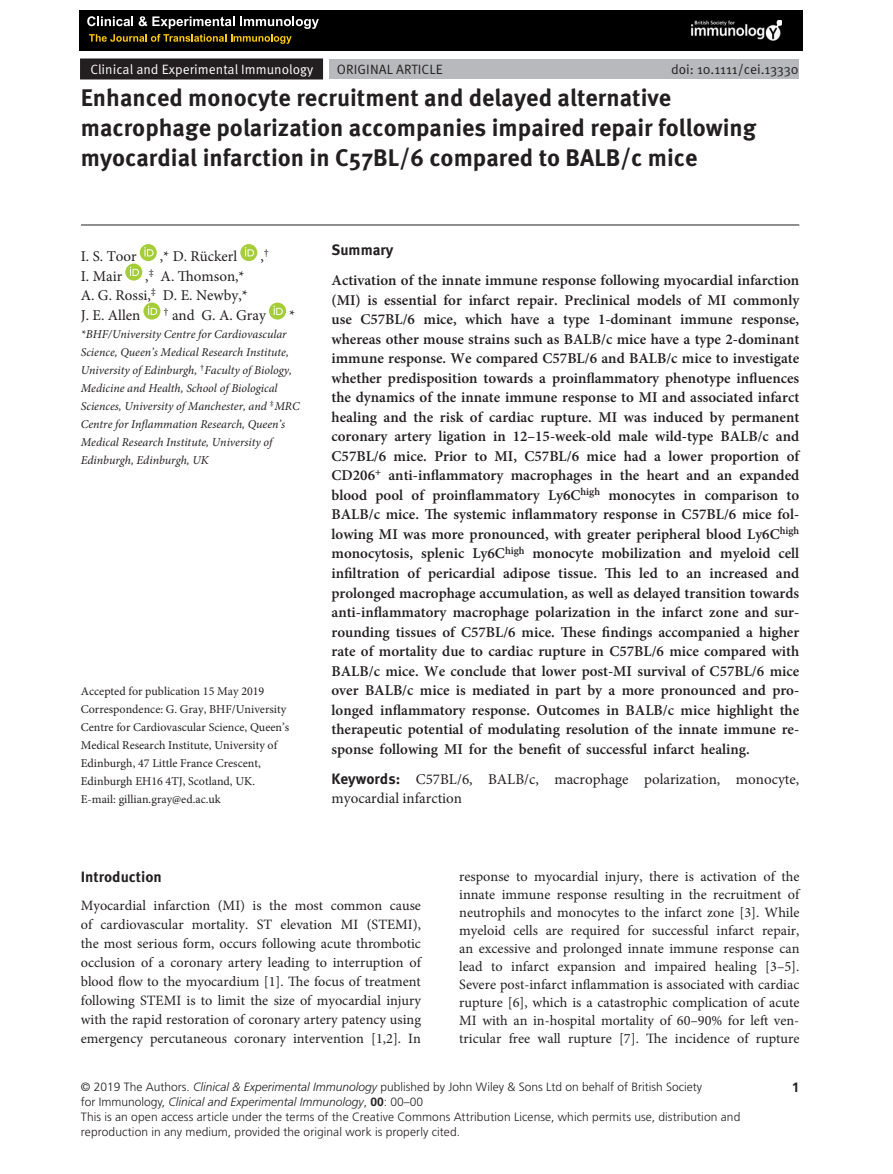
<style>
.page{position:relative;width:893px;height:1174px;background:#fff}
.page>*{position:absolute;margin:0;border:0;box-sizing:border-box;transform-origin:0 0}
.t1{font:700 24px/30px "Meta Pro";color:#231f20}
.t2{font:600 15px/19.5px "Minion Pro";color:#231f20;text-align:justify}
.t3{font:15px/19.5px "Minion Pro";color:#231f20}
.t4{font:700 15px "Meta Pro";color:#231f20}
.t5{font:14.25px/18px "Minion Pro";color:#231f20;text-align:justify}
.t6{font:13.5px "Meta Pro";color:#231f20}
.t7{font:13.5px "Meta Pro";color:#fff}
.t8{font:700 13.5px "Frutiger LT Std";color:#231f20}
.t9{font:300 12px/15px "Frutiger LT Std";letter-spacing:.005em;color:#231f20}
.t10{font:italic 12px/18px "Minion Pro";color:#231f20}
.t11{font:12px/18px "Minion Pro";color:#231f20}
.s1{font-family:"Meta Pro";font-weight:700}
.s2{font-style:italic}
.s3{font-weight:700}
</style>
<div class="page">
<svg style="left:140px;top:244px;width:17px;height:17px"></svg>
<svg style="left:144px;top:247px;width:10px;height:9px"></svg>
<svg style="left:240px;top:244px;width:17px;height:17px"></svg>
<svg style="left:245px;top:247px;width:9px;height:9px"></svg>
<div style="left:125px;top:263px;width:17px;height:17px;background:#a5cd39;border-radius:50%"></div>
<svg style="left:130px;top:267px;width:9px;height:9px"></svg>
<div style="left:143px;top:302px;width:17px;height:17px;background:#a5cd39;border-radius:50%"></div>
<svg style="left:148px;top:306px;width:9px;height:9px"></svg>
<svg style="left:269px;top:302px;width:17px;height:17px"></svg>
<svg style="left:274px;top:306px;width:9px;height:9px"></svg>
<hr style="left:81px;top:225px;width:718px;height:1px;background:#231f20">
<div style="left:81px;top:59px;width:241px;height:20px;background:#231f20"></div>
<div style="left:80px;top:58px;width:243px;height:21px;border:2px solid #231f20"></div>
<div style="left:329px;top:59px;width:470px;height:20px;background:#b8b9bc"></div>
<div style="left:79px;top:11px;width:724px;height:40px;background:#000"></div>
<svg style="left:87px;top:16px;width:232px;height:28px"></svg>
<img style="left:692px;top:20px;width:90px;height:20px">
<p class="t7" style="left:91px;top:61px;width:224px">Clinical and Experimental Immunology</p>
<p class="t6" style="left:337px;top:61px;width:106px">Ori gi nal Article</p>
<p class="t6" style="left:671px;top:61px;width:129px">doi: 10.1111/cei.13330</p>
<h1 class="t1" style="left:81px;top:84px;width:677px">Enhanced monocyte recruitment and delayed alternative macrophage polarization accompanies impaired repair following myocardial infarction in C57BL/6 compared to BALB/c mice</h1>
<p class="t3" style="left:81px;top:247px;width:57px">I. S. Toor</p>
<p class="t3" style="left:160px;top:247px;width:79px">,* D. Rückerl</p>
<p class="t3" style="left:260px;top:247px;width:10px">,<sup>†</sup></p>
<p class="t3" style="left:81px;top:266px;width:43px">I. Mair</p>
<p class="t3" style="left:81px;top:266px;width:169px;text-indent:64px">,<sup>‡</sup> A. Thomson,*<br>A. G. Rossi,<sup>‡</sup> D. E. Newby,*<br>J. E. Allen</p>
<p class="t3" style="left:163px;top:305px;width:104px"><sup>†</sup> and G. A. Gray</p>
<p class="t3" style="left:289px;top:305px;width:8px">*</p>
<p class="t10" style="left:81px;top:325px;width:220px">*BHF/University Centre for Cardiovascular Science, Queen’s Medical Research Institute, University of Edinburgh, <sup>†</sup>Faculty of Biology, Medicine and Health, School of Biological Sciences, University of Manchester, and <sup>‡</sup>MRC Centre for Inflammation Research, Queen’s Medical Research Institute, University of Edinburgh, Edinburgh, UK</p>
<p class="t11" style="left:81px;top:682px;width:210px">Accepted for publication 15 May 2019<br>Correspondence: G. Gray, BHF/University Centre for Cardiovascular Science, Queen’s Medical Research Institute, University of Edinburgh, 47 Little France Crescent, Edinburgh EH16 4TJ, Scotland, UK.<br>E-mail: gillian.gray@ed.ac.uk</p>
<p class="t4" style="left:332px;top:241px;width:63px">Summary</p>
<p class="t2" style="left:331px;top:271px;width:469px">Activation of the innate immune response following myocardial infarction (MI) is essential for infarct repair. Preclinical models of MI commonly use C57BL/6 mice, which have a type 1-dominant immune response, whereas other mouse strains such as BALB/c mice have a type 2-dominant immune response. We compared C57BL/6 and BALB/c mice to investigate whether predisposition towards a proinflammatory phenotype influences the dynamics of the innate immune response to MI and associated infarct healing and the risk of cardiac rupture. MI was induced by permanent coronary artery ligation in 12–15-week-old male wild-type BALB/c and C57BL/6 mice. Prior to MI, C57BL/6 mice had a lower proportion of CD206<sup>+</sup> anti-inflammatory macrophages in the heart and an expanded blood pool of proinflammatory Ly6C<sup>high</sup> monocytes in comparison to BALB/c mice. The systemic inflammatory response in C57BL/6 mice fol&shy;lowing MI was more pronounced, with greater peripheral blood Ly6C<sup>high </sup>monocytosis, splenic Ly6C<sup>high</sup> monocyte mobilization and myeloid cell infiltration of pericardial adipose tissue. This led to an increased and prolonged macrophage accumulation, as well as delayed transition towards anti-inflammatory macrophage polarization in the infarct zone and sur&shy;rounding tissues of C57BL/6 mice. These findings accompanied a higher rate of mortality due to cardiac rupture in C57BL/6 mice compared with BALB/c mice. We conclude that lower post-MI survival of C57BL/6 mice over BALB/c mice is mediated in part by a more pronounced and pro&shy;longed inflammatory response. Outcomes in BALB/c mice highlight the therapeutic potential of modulating resolution of the innate immune re&shy;sponse following MI for the benefit of successful infarct healing.</p>
<p class="t3" style="left:331px;top:769px;width:469px"><span class="s1">Keywords:</span> C57BL/6, BALB/c, macrophage polarization, monocyte, myocardial infarction</p>
<p class="t4" style="left:81px;top:867px;width:83px">Introduction</p>
<p class="t5" style="left:81px;top:896px;width:342px;line-height:19px">Myocardial infarction (MI) is the most common cause of cardiovascular mortality. ST elevation MI (STEMI), the most serious form, occurs following acute thrombotic occlusion of a coronary artery leading to interruption of blood flow to the myocardium [1]. The focus of treatment following STEMI is to limit the size of myocardial injury with the rapid restoration of coronary artery patency using emergency percutaneous coronary intervention [1,2]. In</p>
<p class="t5" style="left:459px;top:867px;width:342px">response to myocardial injury, there is activation of the innate immune response resulting in the recruitment of neutrophils and monocytes to the infarct zone [3]. While myeloid cells are required for successful infarct repair, an excessive and prolonged innate immune response can lead to infarct expansion and impaired healing [3–5].<br>Severe post-infarct inflammation is associated with cardiac rupture [6], which is a catastrophic complication of acute MI with an in-hospital mortality of 60–90% for left ven&shy;tricular free wall rupture [7]. The incidence of rupture</p>
<p class="t9" style="left:81px;top:1079px;width:623px">© 2019 The Authors. <span class="s2">Clinical &amp; Experimental Immunology</span> published by John Wiley &amp; Sons Ltd on behalf of British Society for Immunology, <span class="s2">Clinical and Experimental Immunology</span>, <span class="s3">00</span>: 00–00</p>
<p class="t8" style="left:792px;top:1079px;width:9px">1</p>
<p class="t9" style="left:81px;top:1109px;width:661px">This is an open access article under the terms of the Creative Commons Attribution License, which permits use, distribution and reproduction in any medium, provided the original work is properly cited.</p>
</div>
